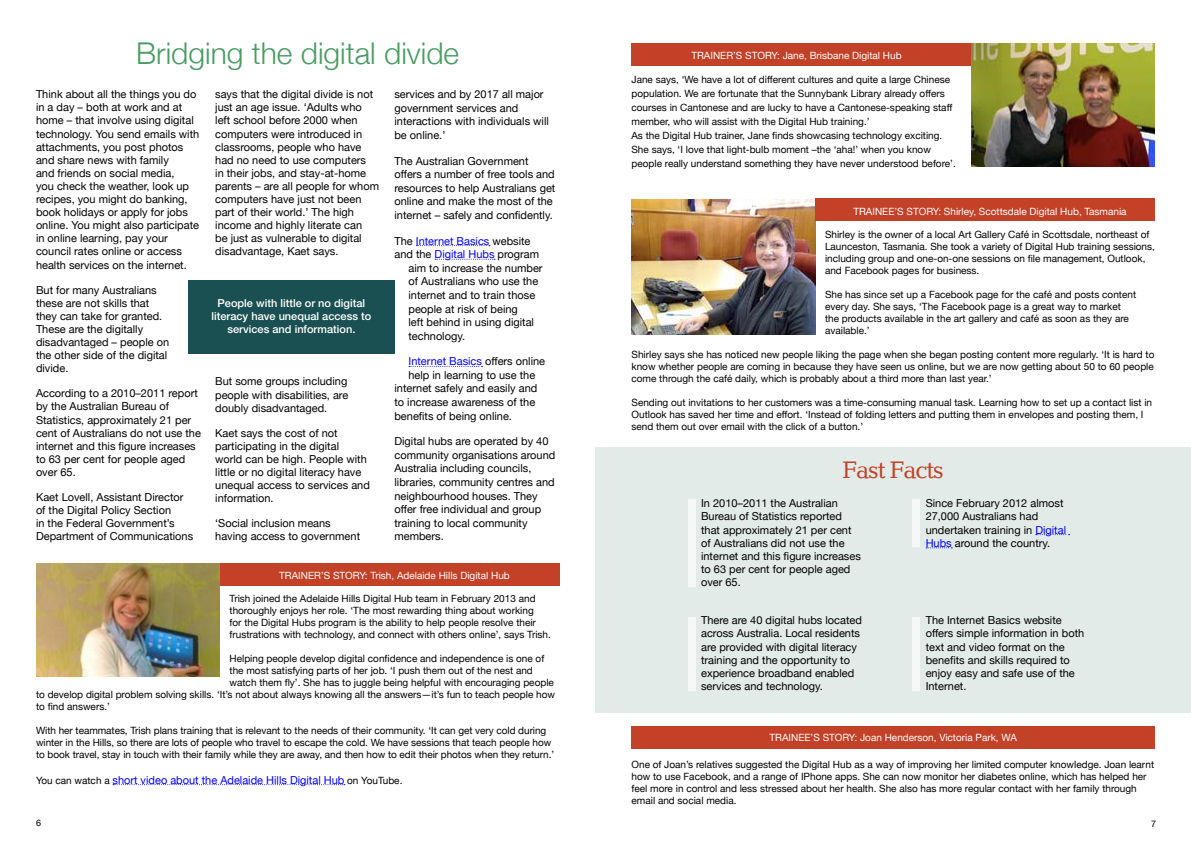
<style>
.page{position:relative;width:1191px;height:842px;background:#fff}
.page>*{position:absolute;margin:0;border:0;box-sizing:border-box;transform-origin:0 0}
.t1{font:300 30px "Helvetica Neue";color:#489c61}
.t2{font:24px "Candida LT";letter-spacing:-.05em;color:#c24127}
.t3{font:11px/13.1px "Helvetica Neue";color:#000}
.t4{font:11px "Helvetica Neue";color:#00f}
.t5{font:500 11px/13.2px "Helvetica Neue CE";color:#fff;text-align:center}
.t6{font:10px/12px "Helvetica Neue";color:#000}
.t7{font:10px "Helvetica Neue";color:#fff}
.t8{font:9px "Helvetica Neue";color:#000}
.s1{color:#000}
.s2{color:#00f}
.s3{font-size:10px;color:#000}
</style>
<div class="page">
<div style="left:595px;top:447px;width:596px;height:266px;background:#e2ebe8"></div>
<svg style="left:416px;top:245px;width:74px;height:1px"></svg>
<svg style="left:435px;top:259px;width:60px;height:1px"></svg>
<svg style="left:409px;top:366px;width:73px;height:1px"></svg>
<img style="left:36px;top:563px;width:184px;height:113px">
<div style="left:220px;top:563px;width:339px;height:22px;background:#c24127"></div>
<svg style="left:113px;top:784px;width:232px;height:1px"></svg>
<img style="left:971px;top:44px;width:184px;height:122px">
<div style="left:631px;top:44px;width:340px;height:22px;background:#c24127"></div>
<img style="left:631px;top:199px;width:184px;height:135px">
<div style="left:815px;top:199px;width:340px;height:22px;background:#c24127"></div>
<div style="left:631px;top:727px;width:524px;height:22px;background:#c24127"></div>
<div style="left:188px;top:280px;width:206px;height:73px;background:#1a5051"></div>
<div style="left:688px;top:499px;width:8px;height:87px;background:#f6f8f8"></div>
<div style="left:913px;top:499px;width:7px;height:48px;background:#f6f8f8"></div>
<div style="left:688px;top:617px;width:8px;height:74px;background:#f6f8f8"></div>
<div style="left:913px;top:617px;width:7px;height:74px;background:#f6f8f8"></div>
<svg style="left:1035px;top:534px;width:34px;height:1px"></svg>
<svg style="left:926px;top:547px;width:26px;height:1px"></svg>
<h1 class="t1" style="left:136px;top:35px;width:324px">Bridging the digital divide</h1>
<p class="t3" style="left:394px;top:87px;width:156px;line-height:13.6px">services and by 2017 all major government services and interactions with individuals will be online.’</p>
<p class="t3" style="left:394px;top:154px;width:162px;line-height:13.6px">The Australian Government offers a number of free tools and resources to help Australians get online and make the most of the internet – safely and confidently.</p>
<p class="t4" style="left:394px;top:234px;width:138px"><span class="s1">The</span> Internet Basics <span class="s1">website</span></p>
<p class="t3" style="left:394px;top:248px;width:146px">and the <span class="s2">Digital Hubs</span> program</p>
<p class="t3" style="left:408px;top:261px;width:136px">aim to increase the number</p>
<p class="t3" style="left:408px;top:275px;width:131px">of Australians who use the</p>
<p class="t3" style="left:408px;top:288px;width:128px">internet and to train those</p>
<p class="t3" style="left:408px;top:302px;width:111px">people at risk of being</p>
<p class="t3" style="left:408px;top:315px;width:127px">left behind in using digital</p>
<p class="t3" style="left:408px;top:329px;width:58px">technology.</p>
<p class="t4" style="left:408px;top:355px;width:138px">Internet Basics <span class="s1">offers online</span></p>
<p class="t3" style="left:408px;top:368px;width:128px">help in learning to use the</p>
<p class="t3" style="left:394px;top:382px;width:144px">internet safely and easily and</p>
<p class="t3" style="left:394px;top:395px;width:142px">to increase awareness of the</p>
<p class="t3" style="left:394px;top:409px;width:119px">benefits of being online.</p>
<p class="t3" style="left:394px;top:434px;width:162px;line-height:13.6px">Digital hubs are operated by 40 community organisations around<br>Australia including councils, libraries, community centres and neighbourhood houses. They offer free individual and group training to local community members.</p>
<p class="t3" style="left:36px;top:88px;width:165px">Think about all the things you do in a day – both at work and at home – that involve using digital technology. You send emails with attachments, you post photos and share news with family<br>and friends on social media,<br>you check the weather, look up recipes, you might do banking, book holidays or apply for jobs online. You might also participate in online learning, pay your council rates online or access health services on the internet.</p>
<p class="t3" style="left:36px;top:283px;width:135px">But for many Australians these are not skills that they can take for granted.<br>These are the digitally disadvantaged – people on the other side of the digital divide.</p>
<p class="t3" style="left:36px;top:387px;width:166px">According to a 2010–2011 report by the Australian Bureau of<br>Statistics, approximately 21 per cent of Australians do not use the internet and this figure increases to 63 per cent for people aged over 65.</p>
<p class="t3" style="left:36px;top:490px;width:159px">Kaet Lovell, Assistant Director of the Digital Policy Section<br>in the Federal Government’s<br>Department of Communications</p>
<p class="t3" style="left:215px;top:88px;width:165px">says that the digital divide is not just an age issue. ‘Adults who left school before 2000 when computers were introduced in classrooms, people who have had no need to use computers<br>in their jobs, and stay-at-home parents – are all people for whom computers have just not been part of their world.’ The high income and highly literate can<br>be just as vulnerable to digital disadvantage, Kaet says.</p>
<p class="t5" style="left:211px;top:296px;width:161px">People with little or no digital literacy have unequal access to services and information.</p>
<p class="t3" style="left:215px;top:375px;width:135px;text-align:justify">But some groups including people with disabilities, are doubly disadvantaged.</p>
<p class="t3" style="left:215px;top:426px;width:156px">Kaet says the cost of not participating in the digital<br>world can be high. People with little or no digital literacy have unequal access to services and information.</p>
<p class="t3" style="left:215px;top:517px;width:146px">‘Social inclusion means having access to government</p>
<p class="t7" style="left:279px;top:569px;width:232px">TRAINER’S STORY: Trish, Adelaide Hills Digital Hub</p>
<p class="t6" style="left:229px;top:593px;width:323px">Trish joined the Adelaide Hills Digital Hub team in February 2013 and thoroughly enjoys her role. ‘The most rewarding thing about working<br>for the Digital Hubs program is the ability to help people resolve their frustrations with technology, and connect with others online’, says Trish.</p>
<p class="t6" style="left:229px;top:653px;width:316px">Helping people develop digital confidence and independence is one of</p>
<p class="t6" style="left:229px;top:665px;width:305px">the most satisfying parts of her job. ‘I push them out of the nest and</p>
<p class="t6" style="left:229px;top:677px;width:326px">watch them fly’. She has to juggle being helpful with encouraging people</p>
<p class="t6" style="left:36px;top:689px;width:520px">to develop digital problem solving skills. ‘It’s not about always knowing all the answers—it’s fun to teach people how</p>
<p class="t6" style="left:36px;top:701px;width:75px">to find answers.’</p>
<p class="t6" style="left:36px;top:725px;width:519px">With her teammates, Trish plans training that is relevant to the needs of their community. ‘It can get very cold during winter in the Hills, so there are lots of people who travel to escape the cold. We have sessions that teach people how to book travel, stay in touch with their family while they are away, and then how to edit their photos when they return.’</p>
<p class="t4" style="left:36px;top:773px;width:368px"><span class="s3">You can watch a</span> short video about the Adelaide Hills Digital Hub <span class="s3">on YouTube.</span></p>
<p class="t7" style="left:691px;top:50px;width:212px">TRAINER’S STORY: Jane, Brisbane Digital Hub</p>
<p class="t6" style="left:631px;top:72px;width:326px;line-height:14px">Jane says, ‘We have a lot of different cultures and quite a large Chinese population. We are fortunate that the Sunnybank Library already offers courses in Cantonese and are lucky to have a Cantonese-speaking staff member, who will assist with the Digital Hub training.’<br>As the Digital Hub trainer, Jane finds showcasing technology exciting.<br>She says, ‘I love that light-bulb moment –the ‘aha!’ when you know people really understand something they have never understood before’.</p>
<p class="t7" style="left:853px;top:205px;width:275px">TRAINEE’S STORY: Shirley, Scottsdale Digital Hub, Tasmania</p>
<p class="t6" style="left:825px;top:228px;width:331px">Shirley is the owner of a local Art Gallery Café in Scottsdale, northeast of Launceston, Tasmania. She took a variety of Digital Hub training sessions, including group and one-on-one sessions on file management, Outlook, and Facebook pages for business.</p>
<p class="t6" style="left:825px;top:288px;width:313px">She has since set up a Facebook page for the café and posts content every day. She says, ‘The Facebook page is a great way to market the products available in the art gallery and café as soon as they are available.’</p>
<p class="t6" style="left:631px;top:348px;width:524px;text-align:justify">Shirley says she has noticed new people liking the page when she began posting content more regularly. ‘It is hard to know whether people are coming in because they have seen us online, but we are now getting about 50 to 60 people come through the café daily, which is probably about a third more than last year.’</p>
<p class="t6" style="left:631px;top:396px;width:522px">Sending out invitations to her customers was a time-consuming manual task. Learning how to set up a contact list in<br>Outlook has saved her time and effort. ‘Instead of folding letters and putting them in envelopes and posting them, I send them out over email with the click of a button.’</p>
<h2 class="t2" style="left:842px;top:456px;width:103px">Fast Facts</h2>
<p class="t3" style="left:701px;top:496px;width:161px">In 2010–2011 the Australian<br>Bureau of Statistics reported that approximately 21 per cent of Australians did not use the internet and this figure increases to 63 per cent for people aged over 65.</p>
<p class="t3" style="left:701px;top:613px;width:162px">There are 40 digital hubs located across Australia. Local residents are provided with digital literacy training and the opportunity to experience broadband enabled services and technology.</p>
<p class="t3" style="left:925px;top:496px;width:142px">Since February 2012 almost<br>27,000 Australians had undertaken training in <span class="s2">Digital<br>Hubs</span> around the country.</p>
<p class="t3" style="left:925px;top:613px;width:160px">The Internet Basics website offers simple information in both text and video format on the benefits and skills required to enjoy easy and safe use of the<br>Internet.</p>
<p class="t7" style="left:769px;top:732px;width:249px">TRAINEE’S STORY: Joan Henderson, Victoria Park, WA</p>
<p class="t6" style="left:631px;top:758px;width:524px">One of Joan’s relatives suggested the Digital Hub as a way of improving her limited computer knowledge. Joan learnt how to use Facebook, and a range of IPhone apps. She can now monitor her diabetes online, which has helped her feel more in control and less stressed about her health. She also has more regular contact with her family through email and social media.</p>
<p class="t8" style="left:36px;top:817px;width:7px">6</p>
<p class="t8" style="left:1151px;top:819px;width:7px">7</p>
</div>
